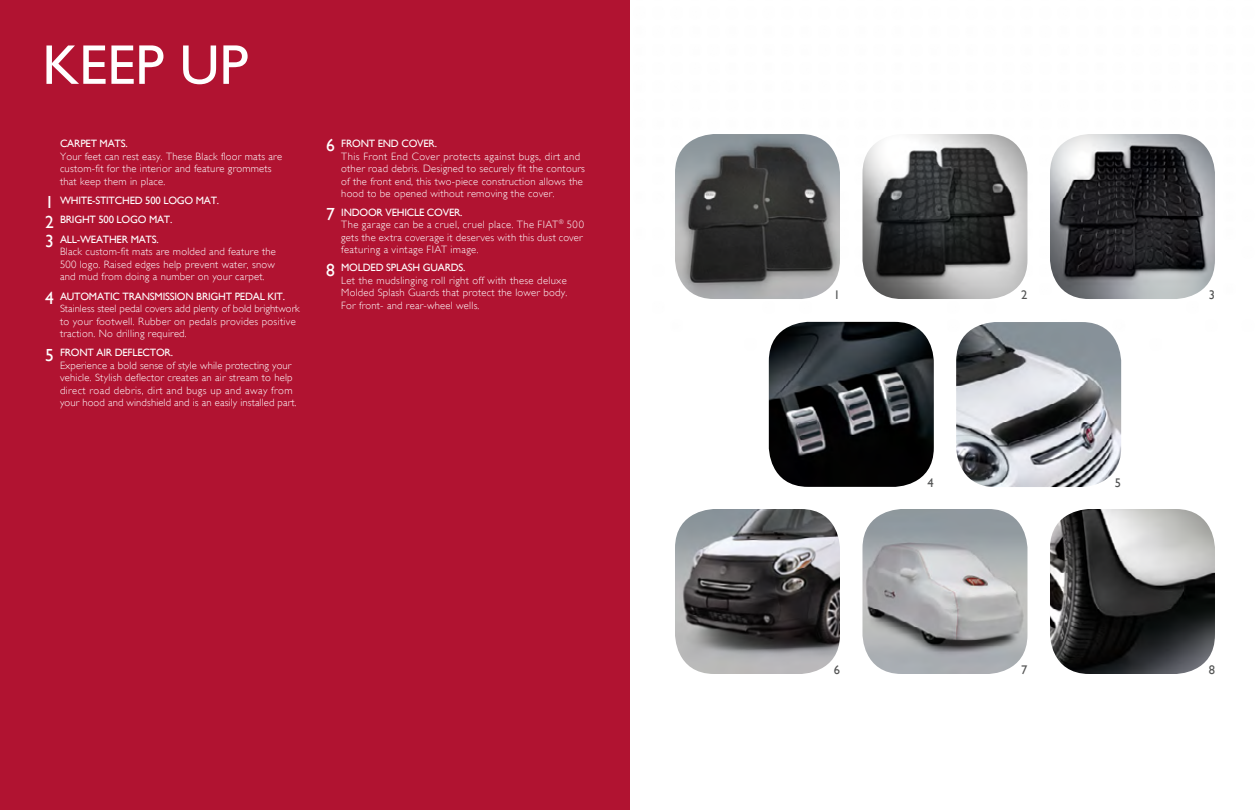
<style>
.page{position:relative;width:1260px;height:810px;background:#fff}
.page>*{position:absolute;margin:0;border:0;box-sizing:border-box;transform-origin:0 0}
.t1{font:56.25px "Gill Sans";color:#fff}
.t2{font:12.5px "Gill Sans";color:#535454}
.t3{font:300 10.62px/12.5px "Gill Sans";letter-spacing:.02em;color:#fff}
.t4{font:10.62px/19.4px "Gill Sans";letter-spacing:-.02em;color:#fff}
.s1{font-size:17.5px}
.s2{font-weight:400;font-size:17.5px}
.s3{font-weight:400}
</style>
<div class="page">
<div style="left:0;top:0;width:630px;height:810px;background:#b11331"></div>
<img style="left:956px;top:322px;width:165px;height:165px">
<img style="left:863px;top:134px;width:165px;height:165px">
<img style="left:1050px;top:134px;width:165px;height:165px">
<img style="left:675px;top:134px;width:165px;height:165px">
<img style="left:769px;top:322px;width:165px;height:165px">
<img style="left:675px;top:509px;width:165px;height:165px">
<img style="left:862px;top:509px;width:165px;height:165px">
<img style="left:1050px;top:509px;width:165px;height:165px">
<h1 class="t1" style="left:42px;top:32px;width:207px">KEEP UP</h1>
<p class="t4" style="left:60px;top:134px;width:69px">CARPET MATS.</p>
<p class="t3" style="left:60px;top:150px;width:224px">Your feet can rest easy. These Black floor mats are custom-fit for the interior and feature grommets that keep them in place.</p>
<p class="t4" style="left:45px;top:191px;width:176px"><span class="s1">1</span> WHITE-STITCHED 500 LOGO MAT.<br><span class="s1">2</span> BRIGHT 500 LOGO MAT.<br><span class="s1">3</span> ALL-WEATHER MATS.</p>
<p class="t3" style="left:60px;top:245px;width:218px;text-align:justify">Black custom-fit mats are molded and feature the 500 logo. Raised edges help prevent water, snow and mud from doing a number on your carpet.</p>
<p class="t3" style="left:60px;top:290px;width:241px;text-indent:-15px"><span class="s2">4</span> <span class="s3">AUTOMATIC TRANSMISSION BRIGHT PEDAL KIT.<br></span>Stainless steel pedal covers add plenty of bold brightwork to your footwell. Rubber on pedals provides positive traction. No drilling required.</p>
<p class="t3" style="left:60px;top:347px;width:238px;text-indent:-15px"><span class="s2">5</span> <span class="s3">FRONT AIR DEFLECTOR.<br></span>Experience a bold sense of style while protecting your vehicle. Stylish deflector creates an air stream to help direct road debris, dirt and bugs up and away from your hood and windshield and is an easily installed part.</p>
<p class="t3" style="left:341px;top:137px;width:245px;text-indent:-15px"><span class="s2">6</span> <span class="s3">FRONT END COVER.<br></span>This Front End Cover protects against bugs, dirt and other road debris. Designed to securely fit the contours of the front end, this two-piece construction allows the hood to be opened without removing the cover.</p>
<p class="t3" style="left:341px;top:206px;width:244px;text-indent:-15px"><span class="s2">7</span> <span class="s3">INDOOR VEHICLE COVER.<br></span>The garage can be a cruel, cruel place. The FIAT<sup>®</sup> 500 gets the extra coverage it deserves with this dust cover featuring a vintage FIAT image.</p>
<p class="t3" style="left:341px;top:262px;width:227px;text-indent:-15px"><span class="s2">8</span> <span class="s3">MOLDED SPLASH GUARDS.<br></span>Let the mudslinging roll right off with these deluxe Molded Splash Guards that protect the lower body.<br>For front- and rear-wheel wells.</p>
<p class="t2" style="left:834px;top:288px;width:8px">1</p>
<p class="t2" style="left:1021px;top:288px;width:8px">2</p>
<p class="t2" style="left:1209px;top:288px;width:8px">3</p>
<p class="t2" style="left:928px;top:475px;width:8px">4</p>
<p class="t2" style="left:1115px;top:475px;width:8px">5</p>
<p class="t2" style="left:834px;top:662px;width:8px">6</p>
<p class="t2" style="left:1021px;top:662px;width:8px">7</p>
<p class="t2" style="left:1209px;top:662px;width:8px">8</p>
</div>
